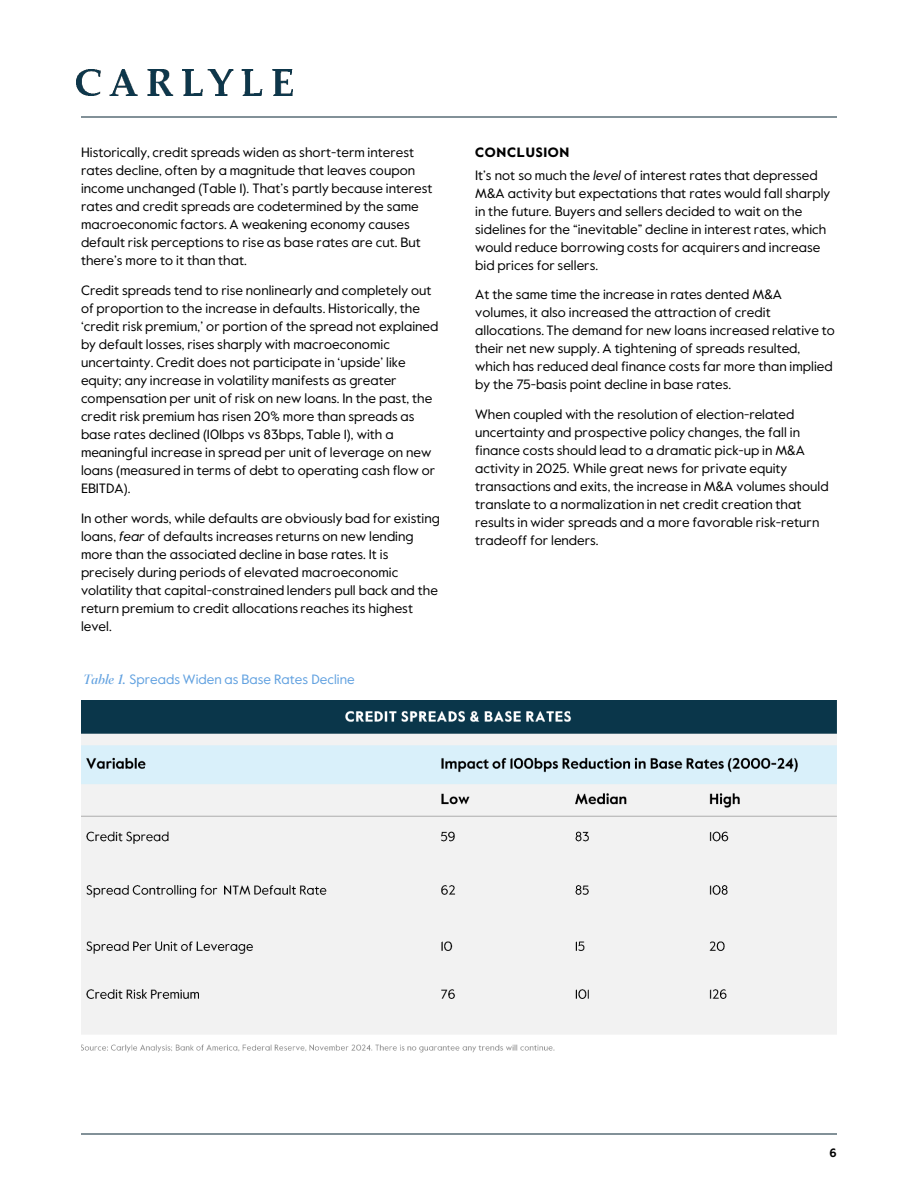
<style>
.page{position:relative;width:918px;height:1188px;background:#fff}
.page>*{position:absolute;margin:0;border:0;box-sizing:border-box;transform-origin:0 0}
.t1{font:13.5px/18px "Value Sans Pro";color:#000}
.t2{font:13.5px "Value Sans Pro";color:#61a1e0}
.t3{font:900 13.5px "Value Sans Pro";letter-spacing:.055em;color:#000}
.t4{font:700 12px "Value Sans Pro";color:#000}
.s1{font-style:italic}
.s2{font-family:"Fortescue Pro Display";font-style:italic}
</style>
<div class="page">
<hr style="left:81px;top:117px;width:756px;height:1px;background:#072533">
<img style="left:76px;top:69px;width:216px;height:27px">
<hr style="left:81px;top:1134px;width:756px;height:1px;background:#072533">
<img style="left:81px;top:700px;width:756px;height:353px">
<p class="t1" style="left:81px;top:144px;width:353px">Historically, credit spreads widen as short-term interest rates decline, often by a magnitude that leaves coupon income unchanged (Table 1). That’s partly because interest rates and credit spreads are codetermined by the same macroeconomic factors. A weakening economy causes default risk perceptions to rise as base rates are cut. But there’s more to it than that.</p>
<p class="t1" style="left:81px;top:282px;width:359px">Credit spreads tend to rise nonlinearly and completely out of proportion to the increase in defaults. Historically, the ‘credit risk premium,’ or portion of the spread not explained by default losses, rises sharply with macroeconomic uncertainty. Credit does not participate in ‘upside’ like equity; any increase in volatility manifests as greater compensation per unit of risk on new loans. In the past, the credit risk premium has risen 20% more than spreads as base rates declined (101bps vs 83bps, Table 1), with a meaningful increase in spread per unit of leverage on new loans (measured in terms of debt to operating cash flow or EBITDA).</p>
<p class="t1" style="left:81px;top:509px;width:360px">In other words, while defaults are obviously bad for existing loans, <span class="s1">fear</span> of defaults increases returns on new lending more than the associated decline in base rates. It is precisely during periods of elevated macroeconomic volatility that capital-constrained lenders pull back and the return premium to credit allocations reaches its highest level.</p>
<p class="t2" style="left:83px;top:671px;width:273px"><span class="s2">Table 1.</span> Spreads Widen as Base Rates Decline</p>
<p class="t3" style="left:475px;top:144px;width:96px">CONCLUSION</p>
<p class="t1" style="left:475px;top:166px;width:357px">It’s not so much the <span class="s1">level</span> of interest rates that depressed M&amp;A activity but expectations that rates would fall sharply in the future. Buyers and sellers decided to wait on the sidelines for the “inevitable” decline in interest rates, which would reduce borrowing costs for acquirers and increase bid prices for sellers.</p>
<p class="t1" style="left:475px;top:286px;width:361px">At the same time the increase in rates dented M&amp;A volumes, it also increased the attraction of credit allocations. The demand for new loans increased relative to their net new supply. A tightening of spreads resulted, which has reduced deal finance costs far more than implied by the 75-basis point decline in base rates.</p>
<p class="t1" style="left:475px;top:406px;width:355px">When coupled with the resolution of election-related uncertainty and prospective policy changes, the fall in finance costs should lead to a dramatic pick-up in M&amp;A activity in 2025. While great news for private equity transactions and exits, the increase in M&amp;A volumes should translate to a normalization in net credit creation that results in wider spreads and a more favorable risk-return tradeoff for lenders.</p>
<p class="t4" style="left:830px;top:1145px;width:9px">6</p>
</div>
